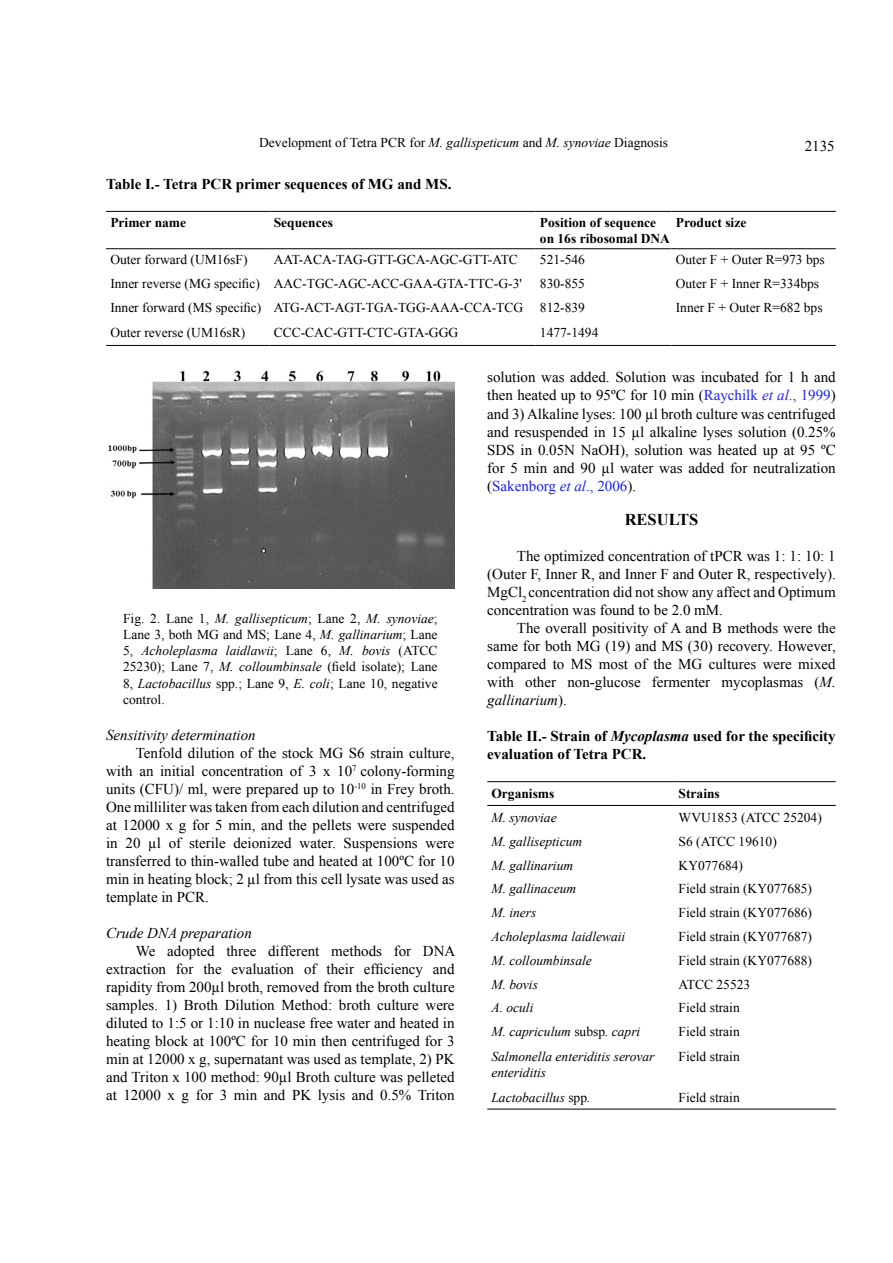
<style>
.page{position:relative;width:893px;height:1263px;background:#fff}
.page>*{position:absolute;margin:0;border:0;box-sizing:border-box;transform-origin:0 0}
.t1{font:700 16.5px "Times New Roman";color:#000}
.t2{font:15px/18px "Times New Roman";color:#000;text-align:justify}
.t3{font:700 15px/18px "Times New Roman";color:#000}
.t4{font:italic 15px "Times New Roman";color:#000}
.t5{font:13.5px/16.2px "Times New Roman";color:#000;text-align:justify}
.t6{font:italic 13.5px/16.2px "Times New Roman";color:#000}
.t7{font:700 13.5px/16.2px "Times New Roman";color:#000}
.s1{font-style:italic}
.s2{color:#1922fb}
.s3{font-style:italic;color:#1922fb}
.s4{font-style:normal}
</style>
<div class="page">
<hr style="left:106px;top:345px;width:163px;height:1px;background:#000">
<hr style="left:269px;top:345px;width:267px;height:1px;background:#000">
<hr style="left:536px;top:345px;width:135px;height:1px;background:#000">
<hr style="left:671px;top:345px;width:165px;height:1px;background:#000">
<hr style="left:106px;top:211px;width:163px;height:1px;background:#000">
<hr style="left:269px;top:211px;width:267px;height:1px;background:#000">
<hr style="left:536px;top:211px;width:135px;height:1px;background:#000">
<hr style="left:671px;top:211px;width:165px;height:1px;background:#000">
<hr style="left:106px;top:248px;width:163px;height:1px;background:#000">
<hr style="left:269px;top:248px;width:267px;height:1px;background:#000">
<hr style="left:536px;top:248px;width:135px;height:1px;background:#000">
<hr style="left:671px;top:248px;width:165px;height:1px;background:#000">
<img style="left:108px;top:370px;width:347px;height:218px">
<hr style="left:487px;top:1109px;width:187px;height:1px;background:#000">
<hr style="left:674px;top:1109px;width:162px;height:1px;background:#000">
<hr style="left:487px;top:781px;width:187px;height:1px;background:#000">
<hr style="left:674px;top:781px;width:162px;height:1px;background:#000">
<hr style="left:487px;top:805px;width:187px;height:1px;background:#000">
<hr style="left:674px;top:805px;width:162px;height:1px;background:#000">
<p class="t5" style="left:259px;top:134px;width:410px">Development of Tetra PCR for <span class="s1">M. gallispeticum</span> and <span class="s1">M. synoviae</span> Diagnosis</p>
<p class="t2" style="left:805px;top:137px;width:31px">2135</p>
<p class="t3" style="left:106px;top:174px;width:347px">Table I.- Tetra PCR primer sequences of MG and MS.</p>
<p class="t7" style="left:110px;top:214px;width:77px">Primer name</p>
<p class="t7" style="left:274px;top:214px;width:61px">Sequences</p>
<p class="t7" style="left:540px;top:214px;width:132px">Position of sequence on 16s ribosomal DNA</p>
<p class="t7" style="left:676px;top:214px;width:72px">Product size</p>
<p class="t5" style="left:110px;top:251px;width:139px">Outer forward (UM16sF)</p>
<p class="t5" style="left:274px;top:251px;width:246px">AAT-ACA-TAG-GTT-GCA-AGC-GTT-ATC</p>
<p class="t5" style="left:540px;top:251px;width:46px">521-546</p>
<p class="t5" style="left:676px;top:251px;width:151px">Outer F + Outer R=973 bps</p>
<p class="t5" style="left:110px;top:275px;width:413px">Inner reverse (MG specific) AAC-TGC-AGC-ACC-GAA-GTA-TTC-G-3'</p>
<p class="t5" style="left:540px;top:275px;width:46px">830-855</p>
<p class="t5" style="left:676px;top:275px;width:145px">Outer F + Inner R=334bps</p>
<p class="t5" style="left:110px;top:300px;width:476px">Inner forward (MS specific) ATG-ACT-AGT-TGA-TGG-AAA-CCA-TCG 812-839</p>
<p class="t5" style="left:676px;top:300px;width:148px">Inner F + Outer R=682 bps</p>
<p class="t5" style="left:110px;top:324px;width:136px">Outer reverse (UM16sR)</p>
<p class="t5" style="left:274px;top:324px;width:186px">CCC-CAC-GTT-CTC-GTA-GGG</p>
<p class="t5" style="left:540px;top:324px;width:60px">1477-1494</p>
<p class="t5" style="left:123px;top:610px;width:316px">Fig. 2. Lane 1, <span class="s1">M. gallisepticum</span>; Lane 2, <span class="s1">M. synoviae</span>; Lane 3, both MG and MS; Lane 4, <span class="s1">M. gallinarium</span>; Lane 5, <span class="s1">Acholeplasma laidlawii</span>; Lane 6, <span class="s1">M. bovis</span> (ATCC 25230); Lane 7, <span class="s1">M. colloumbinsale</span> (field isolate); Lane 8, <span class="s1">Lactobacillus</span> spp.; Lane 9, <span class="s1">E. coli</span>; Lane 10, negative control.</p>
<p class="t4" style="left:106px;top:724px;width:151px">Sensitivity determination</p>
<p class="t2" style="left:106px;top:743px;width:350px;text-indent:30px">Tenfold dilution of the stock MG S6 strain culture, with an initial concentration of 3 x 10<sup>7</sup> colony-forming units (CFU)/ ml, were prepared up to 10<sup>-10</sup> in Frey broth.<br>One milliliter was taken from each dilution and centrifuged at 12000 x g for 5 min, and the pellets were suspended in 20 µl of sterile deionized water. Suspensions were transferred to thin-walled tube and heated at 100ºC for 10 min in heating block; 2 µl from this cell lysate was used as template in PCR.</p>
<p class="t4" style="left:106px;top:922px;width:147px">Crude DNA preparation</p>
<p class="t2" style="left:106px;top:941px;width:351px;text-indent:30px">We adopted three different methods for DNA extraction for the evaluation of their efficiency and rapidity from 200µl broth, removed from the broth culture samples. 1) Broth Dilution Method: broth culture were diluted to 1:5 or 1:10 in nuclease free water and heated in heating block at 100ºC for 10 min then centrifuged for 3 min at 12000 x g, supernatant was used as template, 2) PK and Triton x 100 method: 90µl Broth culture was pelleted at 12000 x g for 3 min and PK lysis and 0.5% Triton</p>
<p class="t2" style="left:487px;top:368px;width:350px">solution was added. Solution was incubated for 1 h and then heated up to 95ºC for 10 min (<span class="s2">Raychilk</span> <span class="s3">et al</span><span class="s2">., 1999</span>) and 3) Alkaline lyses: 100 µl broth culture was centrifuged and resuspended in 15 µl alkaline lyses solution (0.25% SDS in 0.05N NaOH), solution was heated up at 95 ºC for 5 min and 90 µl water was added for neutralization (<span class="s2">Sakenborg</span> <span class="s3">et al</span><span class="s2">., 2006</span>).</p>
<p class="t1" style="left:625px;top:508px;width:75px">RESULTS</p>
<p class="t2" style="left:487px;top:547px;width:350px;text-indent:30px">The optimized concentration of tPCR was 1: 1: 10: 1 (Outer F, Inner R, and Inner F and Outer R, respectively).<br>MgCl<sub>2</sub> concentration did not show any affect and Optimum concentration was found to be 2.0 mM.</p>
<p class="t2" style="left:487px;top:619px;width:350px;text-indent:30px">The overall positivity of A and B methods were the same for both MG (19) and MS (30) recovery. However, compared to MS most of the MG cultures were mixed with other non-glucose fermenter mycoplasmas (<span class="s1">M. gallinarium</span>).</p>
<p class="t3" style="left:487px;top:727px;width:350px">Table II.- Strain of <span class="s1">Mycoplasma</span> used for the specificity evaluation of Tetra PCR.</p>
<p class="t7" style="left:491px;top:785px;width:65px">Organisms</p>
<p class="t7" style="left:679px;top:785px;width:43px">Strains</p>
<p class="t6" style="left:491px;top:809px;width:67px">M. synoviae</p>
<p class="t5" style="left:679px;top:809px;width:145px">WVU1853 (ATCC 25204)</p>
<p class="t6" style="left:491px;top:833px;width:92px">M. gallisepticum</p>
<p class="t5" style="left:679px;top:833px;width:100px">S6 (ATCC 19610)</p>
<p class="t6" style="left:491px;top:857px;width:83px">M. gallinarium</p>
<p class="t5" style="left:679px;top:857px;width:66px">KY077684)</p>
<p class="t6" style="left:491px;top:880px;width:86px">M. gallinaceum</p>
<p class="t5" style="left:679px;top:881px;width:135px">Field strain (KY077685)</p>
<p class="t6" style="left:491px;top:904px;width:46px">M. iners</p>
<p class="t5" style="left:679px;top:904px;width:135px">Field strain (KY077686)</p>
<p class="t6" style="left:491px;top:928px;width:135px">Acholeplasma laidlewaii</p>
<p class="t5" style="left:679px;top:928px;width:135px">Field strain (KY077687)</p>
<p class="t6" style="left:491px;top:952px;width:102px">M. colloumbinsale</p>
<p class="t5" style="left:679px;top:952px;width:135px">Field strain (KY077688)</p>
<p class="t6" style="left:491px;top:976px;width:48px">M. bovis</p>
<p class="t5" style="left:679px;top:976px;width:73px">ATCC 25523</p>
<p class="t6" style="left:491px;top:999px;width:43px">A. oculi</p>
<p class="t5" style="left:679px;top:1000px;width:63px">Field strain</p>
<p class="t6" style="left:491px;top:1023px;width:150px">M. capriculum <span class="s4">subsp</span>. capri</p>
<p class="t5" style="left:679px;top:1023px;width:63px">Field strain</p>
<p class="t6" style="left:491px;top:1048px;width:164px">Salmonella enteriditis serovar enteriditis</p>
<p class="t5" style="left:679px;top:1048px;width:63px">Field strain</p>
<p class="t6" style="left:491px;top:1089px;width:100px">Lactobacillus <span class="s4">spp</span>.</p>
<p class="t5" style="left:679px;top:1089px;width:63px">Field strain</p>
</div>
